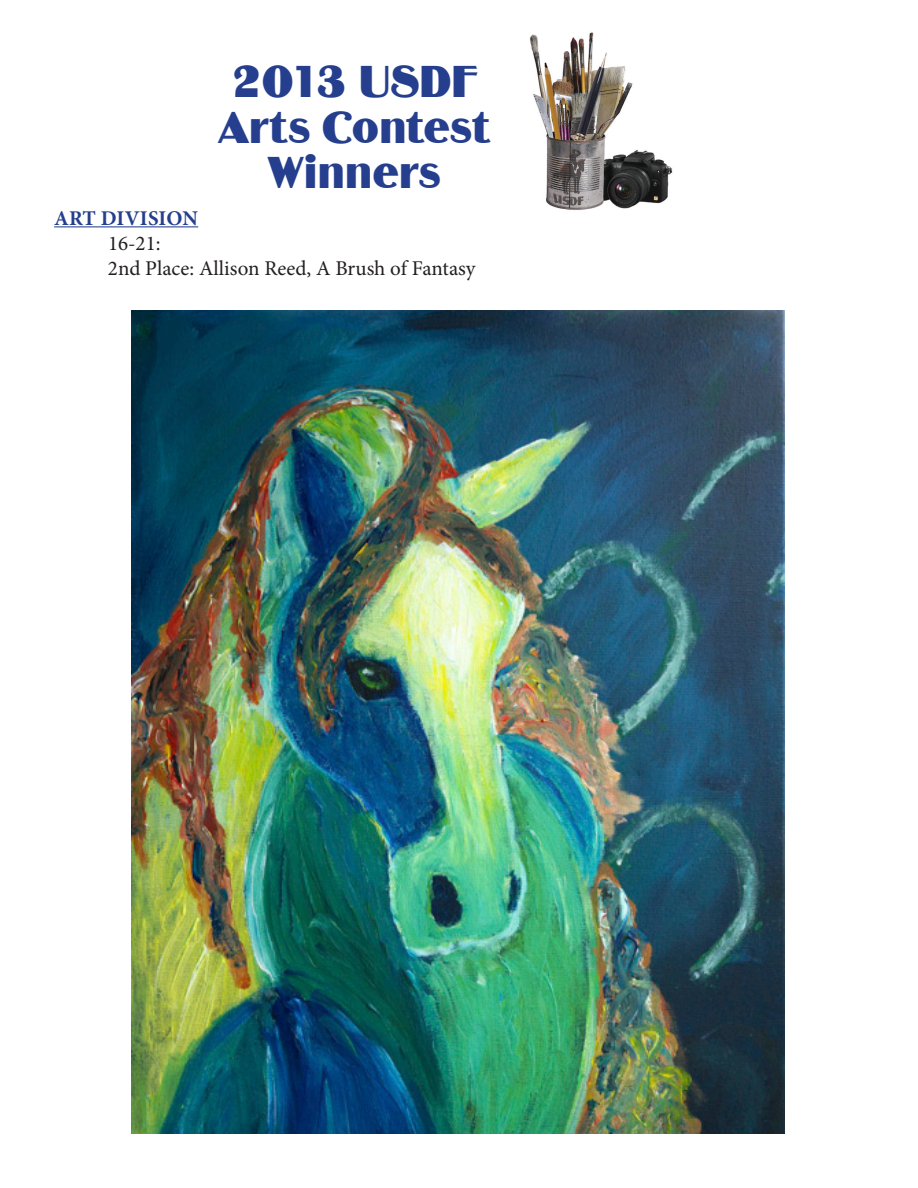
<style>
.page{position:relative;width:918px;height:1188px;background:#fff}
.page>*{position:absolute;margin:0;border:0;box-sizing:border-box;transform-origin:0 0}
.t1{font:46.35px/45.3px "Binner D";color:#253f8e;text-align:center}
.Paragraph_Style_1{font:21px "Minion Pro";color:#231f20}
.Paragraph_Style_1-2{font:700 21px "Minion Pro";color:#253f8e}
</style>
<div class="page">
<img style="left:529px;top:32px;width:144px;height:178px">
<hr style="left:54px;top:226px;width:144px;height:1px;background:#253f8e">
<img style="left:132px;top:310px;width:653px;height:824px">
<h1 class="t1" style="left:218px;top:60px;width:274px">2013 USDF<br>Arts Contest<br>Winners</h1>
<p class="Paragraph_Style_1-2" style="left:54px;top:203px;width:146px">ART DIVISION</p>
<p class="Paragraph_Style_1" style="left:108px;top:229px;width:54px">16-21:</p>
<p class="Paragraph_Style_1" style="left:108px;top:254px;width:369px">2nd Place: Allison Reed, A Brush of Fantasy</p>
</div>
